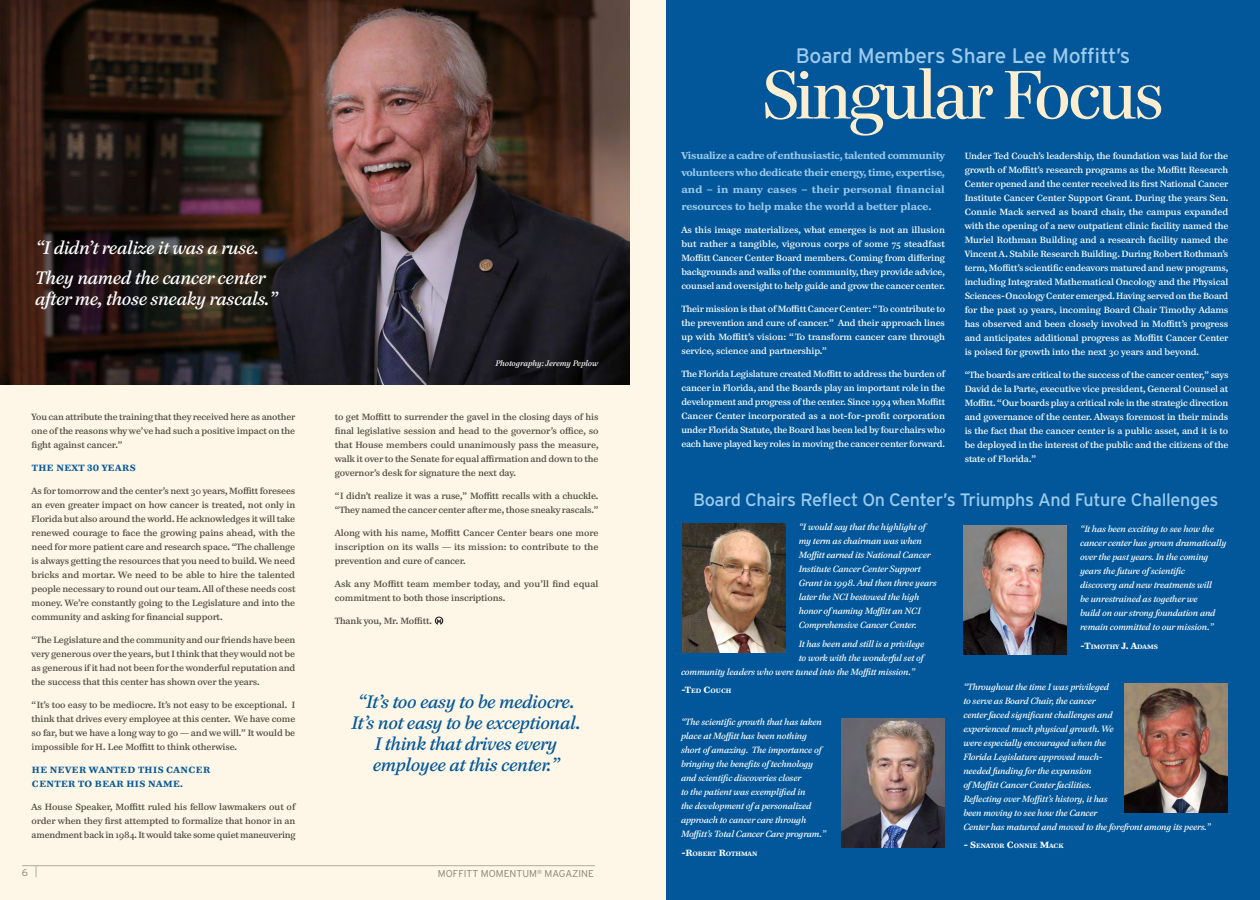
<style>
.page{position:relative;width:1260px;height:900px;background:#fff}
.page>*{position:absolute;margin:0;border:0;box-sizing:border-box;transform-origin:0 0}
.t1{font:68px "Paperback 96";letter-spacing:-.02em;color:#feeed0}
.t2{font:21px "Interstate";letter-spacing:-.01em;color:#9ccaec}
.Body_Copy{font:italic 18px/21px "Paperback 12";letter-spacing:-.01em;color:#01579a;text-align:center}
.Body_Copy-2{font:italic 18px/21px "Paperback 12";letter-spacing:-.01em;color:#fff}
.Body_Copy-3{font:18px "Interstate";letter-spacing:-.02em;color:#9ccaec}
.Body_Copy-4{font:700 10px/17px "Paperback 9";letter-spacing:-.01em;color:#9ccaec;text-align:justify}
.t3{font:300 10px "Interstate";color:#76787b}
.Body_Copy-5{font:9px/14px "Paperback 9";letter-spacing:-.015em;color:#fff;text-align:justify}
.Body_Copy-6{font:9px/14px "Paperback 9";letter-spacing:-.01em;color:#4c4a3f;text-align:justify}
.Body_Copy-7{font:italic 9px/14px "Paperback 12";letter-spacing:-.01em;color:#fff}
.Body_Copy-8{font:700 9px/14px "Paperback 9";letter-spacing:.05em;color:#01579a}
.t4{font:italic 8px "Paperback 12";letter-spacing:.005em;color:#fff}
.Body_Copy-9{font:700 6.3px "Paperback 9";letter-spacing:-.005em;color:#fff}
.s1{font-size:9px}
</style>
<div class="page">
<div style="left:666px;top:0;width:594px;height:900px;background:#01579a"></div>
<div style="left:0;top:0;width:666px;height:900px;background:#fef6e6"></div>
<img style="left:0;top:0;width:630px;height:384px">
<svg style="left:435px;top:617px;width:8px;height:8px"></svg>
<img style="left:1124px;top:683px;width:103px;height:129px">
<img style="left:964px;top:526px;width:103px;height:129px">
<img style="left:682px;top:523px;width:104px;height:129px">
<img style="left:842px;top:718px;width:103px;height:129px">
<p class="Body_Copy-2" style="left:36px;top:238px;width:225px">“I didn’t realize it was a ruse.</p>
<p class="Body_Copy-2" style="left:36px;top:268px;width:244px">They named the cancer center after me, those sneaky rascals.”</p>
<p class="Body_Copy-6" style="left:32px;top:410px;width:265px">You can attribute the training that they received here as another one of the reasons why we’ve had such a positive impact on the fight against cancer.”</p>
<p class="Body_Copy-8" style="left:32px;top:461px;width:105px">THE NEXT 30 YEARS</p>
<p class="Body_Copy-6" style="left:32px;top:484px;width:265px">As for tomorrow and the center’s next 30 years, Moffitt foresees an even greater impact on how cancer is treated, not only in Florida but also around the world. He acknowledges it will take renewed courage to face the growing pains ahead, with the need for more patient care and research space. “The challenge is always getting the resources that you need to build. We need bricks and mortar. We need to be able to hire the talented people necessary to round out our team. All of these needs cost money. We’re constantly going to the Legislature and into the community and asking for financial support.</p>
<p class="Body_Copy-6" style="left:32px;top:633px;width:265px">“The Legislature and the community and our friends have been very generous over the years, but I think that they would not be as generous if it had not been for the wonderful reputation and the success that this center has shown over the years.</p>
<p class="Body_Copy-6" style="left:32px;top:698px;width:265px">“It’s too easy to be mediocre. It’s not easy to be exceptional. I think that drives every employee at this center. We have come so far, but we have a long way to go — and we will.” It would be impossible for H. Lee Moffitt to think otherwise.</p>
<p class="Body_Copy-8" style="left:32px;top:763px;width:180px">HE NEVER WANTED THIS CANCER<br>CENTER TO BEAR HIS NAME.</p>
<p class="Body_Copy-6" style="left:32px;top:800px;width:266px">As House Speaker, Moffitt ruled his fellow lawmakers out of order when they first attempted to formalize that honor in an amendment back in 1984. It would take some quiet maneuvering</p>
<p class="t3" style="left:22px;top:867px;width:8px">6</p>
<p class="t4" style="left:496px;top:358px;width:104px">Photography: Jeremy Peplow</p>
<p class="Body_Copy-6" style="left:335px;top:410px;width:265px">to get Moffitt to surrender the gavel in the closing days of his final legislative session and head to the governor’s office, so that House members could unanimously pass the measure, walk it over to the Senate for equal affirmation and down to the governor’s desk for signature the next day.</p>
<p class="Body_Copy-6" style="left:335px;top:489px;width:265px">“I didn’t realize it was a ruse,” Moffitt recalls with a chuckle. “They named the cancer center after me, those sneaky rascals.”</p>
<p class="Body_Copy-6" style="left:335px;top:526px;width:265px">Along with his name, Moffitt Cancer Center bears one more inscription on its walls — its mission: to contribute to the prevention and cure of cancer.</p>
<p class="Body_Copy-6" style="left:335px;top:577px;width:265px">Ask any Moffitt team member today, and you’ll find equal commitment to both those inscriptions.</p>
<p class="Body_Copy-6" style="left:335px;top:614px;width:99px">Thank you, Mr. Moffitt.</p>
<p class="Body_Copy" style="left:352px;top:691px;width:230px">“It’s too easy to be mediocre.<br>It’s not easy to be exceptional.<br>I think that drives every employee at this center.”</p>
<p class="t3" style="left:438px;top:868px;width:158px">MOFFITT MOMENTUM<sup>®</sup> MAGAZINE</p>
<p class="t2" style="left:796px;top:43px;width:336px">Board Members Share Lee Moffitt’s</p>
<p class="t1" style="left:763px;top:57px;width:402px">Singular Focus</p>
<p class="Body_Copy-4" style="left:681px;top:147px;width:265px">Visualize a cadre of enthusiastic, talented community volunteers who dedicate their energy, time, expertise, and – in many cases – their personal financial resources to help make the world a better place.</p>
<p class="Body_Copy-5" style="left:681px;top:223px;width:265px">As this image materializes, what emerges is not an illusion but rather a tangible, vigorous corps of some 75 steadfast Moffitt Cancer Center Board members. Coming from differing backgrounds and walks of the community, they provide advice, counsel and oversight to help guide and grow the cancer center.</p>
<p class="Body_Copy-5" style="left:681px;top:302px;width:265px">Their mission is that of Moffitt Cancer Center: “To contribute to the prevention and cure of cancer.” And their approach lines up with Moffitt’s vision: “ To transform cancer care through service, science and partnership.”</p>
<p class="Body_Copy-5" style="left:681px;top:367px;width:266px">The Florida Legislature created Moffitt to address the burden of cancer in Florida, and the Boards play an important role in the development and progress of the center. Since 1994 when Moffitt Cancer Center incorporated as a not-for-profit corporation under Florida Statute, the Board has been led by four chairs who each have played key roles in moving the cancer center forward.</p>
<p class="Body_Copy-5" style="left:965px;top:148px;width:265px">Under Ted Couch’s leadership, the foundation was laid for the growth of Moffitt’s research programs as the Moffitt Research Center opened and the center received its first National Cancer Institute Cancer Center Support Grant. During the years Sen.<br>Connie Mack served as board chair, the campus expanded with the opening of a new outpatient clinic facility named the Muriel Rothman Building and a research facility named the Vincent A. Stabile Research Building. During Robert Rothman’s term, Moffitt’s scientific endeavors matured and new programs, including Integrated Mathematical Oncology and the Physical Sciences-Oncology Center emerged. Having served on the Board for the past 19 years, incoming Board Chair Timothy Adams has observed and been closely involved in Moffitt’s progress and anticipates additional progress as Moffitt Cancer Center is poised for growth into the next 30 years and beyond.</p>
<p class="Body_Copy-5" style="left:965px;top:367px;width:265px">“The boards are critical to the success of the cancer center,” says David de la Parte, executive vice president, General Counsel at Moffitt. “Our boards play a critical role in the strategic direction and governance of the center. Always foremost in their minds is the fact that the cancer center is a public asset, and it is to be deployed in the interest of the public and the citizens of the state of Florida.”</p>
<p class="Body_Copy-3" style="left:693px;top:489px;width:527px">Board Chairs Reflect On Center’s Triumphs And Future Challenges</p>
<p class="Body_Copy-7" style="left:799px;top:520px;width:139px">“I would say that the highlight of my term as chairman was when<br>Moffitt earned its National Cancer<br>Institute Cancer Center Support<br>Grant in 1998. And then three years later the NCI bestowed the high honor of naming Moffitt an NCI<br>Comprehensive Cancer Center.</p>
<p class="Body_Copy-7" style="left:799px;top:636px;width:127px">It has been and still is a privilege</p>
<p class="Body_Copy-7" style="left:799px;top:650px;width:126px">to work with the wonderful set of</p>
<p class="Body_Copy-7" style="left:681px;top:664px;width:235px">community leaders who were tuned into the Moffitt mission.”</p>
<p class="Body_Copy-9" style="left:681px;top:687px;width:52px"><span class="s1">-T</span>ED <span class="s1">C</span>OUCH</p>
<p class="Body_Copy-7" style="left:681px;top:715px;width:146px">“The scientific growth that has taken place at Moffitt has been nothing short of amazing. The importance of bringing the benefits of technology and scientific discoveries closer<br>to the patient was exemplified in<br>the development of a personalized approach to cancer care through Moffitt’s Total Cancer Care program.”</p>
<p class="Body_Copy-9" style="left:681px;top:849px;width:78px"><span class="s1">-R</span>OBERT <span class="s1">R</span>OTHMAN</p>
<p class="Body_Copy-7" style="left:1080px;top:522px;width:148px">“It has been exciting to see how the cancer center has grown dramatically over the past years. In the coming years the future of scientific<br>discovery and new treatments will<br>be unrestrained as together we<br>build on our strong foundation and remain committed to our mission.”</p>
<p class="Body_Copy-9" style="left:1080px;top:643px;width:79px"><span class="s1">-</span><span class="s1">T</span>IMOTHY <span class="s1">J. A</span>DAMS</p>
<p class="Body_Copy-7" style="left:964px;top:680px;width:249px">“Throughout the time I was privileged<br>to serve as Board Chair, the cancer<br>center faced significant challenges and<br>experienced much physical growth. We<br>were especially encouraged when the<br>Florida Legislature approved much-<br>needed funding for the expansion<br>of Moffitt Cancer Center facilities.<br>Reflecting over Moffitt’s history, it has<br>been moving to see how the Cancer<br>Center has matured and moved to the forefront among its peers.”</p>
<p class="Body_Copy-9" style="left:964px;top:842px;width:101px"><span class="s1">- S</span>ENATOR <span class="s1">C</span>ONNIE <span class="s1">M</span>ACK</p>
</div>
